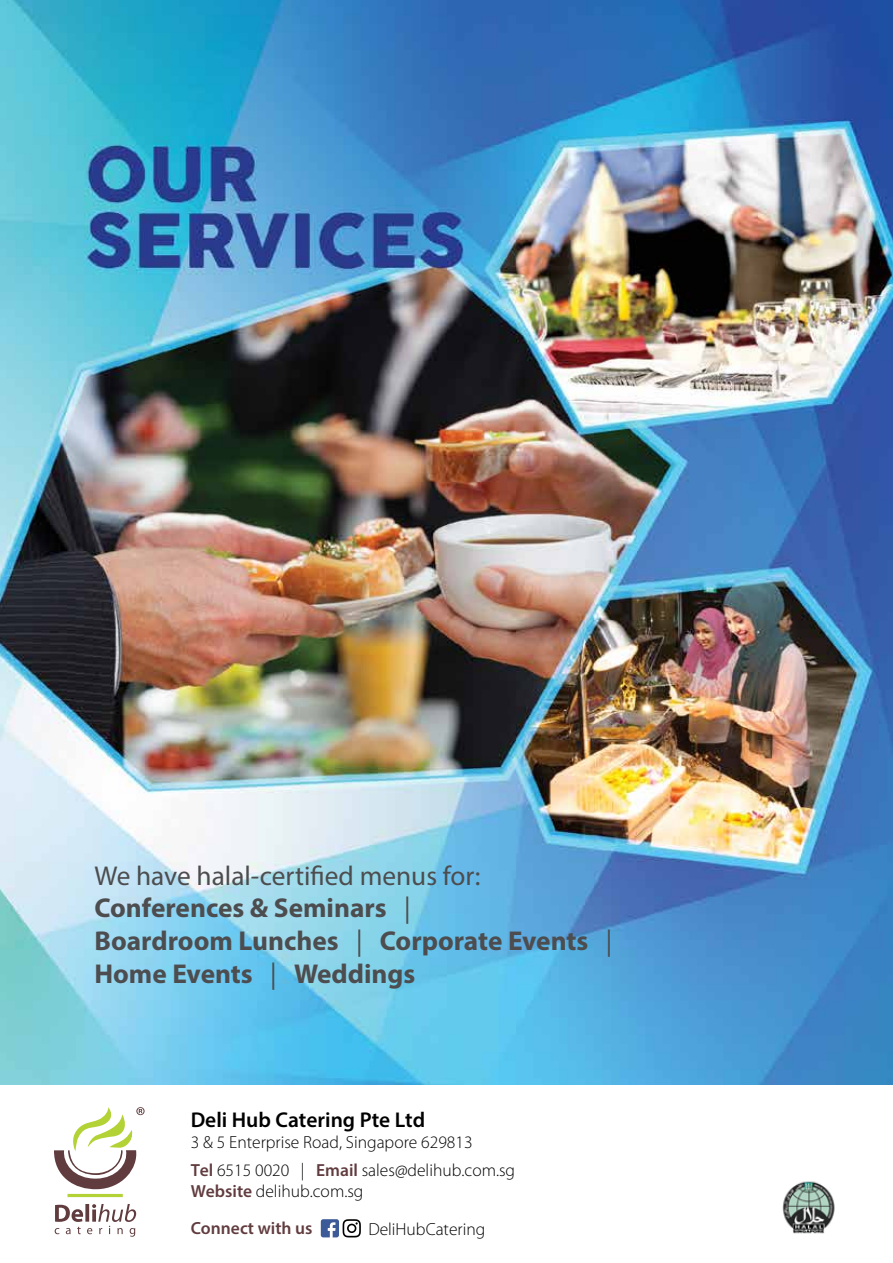
<style>
.page{position:relative;width:893px;height:1263px;background:#fff}
.page>*{position:absolute;margin:0;border:0;box-sizing:border-box;transform-origin:0 0}
.t1{font:700 27.3px/32.7px "Myriad Pro";color:#4d4d4f}
.t2{font:600 21.45px "Myriad Pro";color:#000}
.t3{font:300 17.55px/27.3px "Myriad Pro";color:#000}
.t4{font:600 17.55px/36.9px "Myriad Pro";color:#613c3f}
.s1{font-weight:400}
.s2{font-weight:600;color:#613c3f}
.s3{font-weight:300;color:#000}
</style>
<div class="page">
<img style="left:0;top:0;width:893px;height:1085px">
<svg style="left:55px;top:1204px;width:81px;height:33px"></svg>
<hr style="left:68px;top:1194px;width:55px;height:3px;background:#b3d235">
<svg style="left:54px;top:1107px;width:91px;height:83px"></svg>
<img style="left:782px;top:1181px;width:53px;height:53px">
<svg style="left:321px;top:1219px;width:40px;height:18px"></svg>
<p class="t1" style="left:94px;top:858px;width:519px"><span class="s1">We have halal-certified menus for:<br></span>Conferences &amp; Seminars <span class="s1">|<br></span>Boardroom Lunches <span class="s1">|</span> Corporate Events <span class="s1">|<br></span>Home Events <span class="s1">|</span> Weddings</p>
<p class="t2" style="left:191px;top:1106px;width:236px">Deli Hub Catering Pte Ltd</p>
<p class="t3" style="left:191px;top:1129px;width:326px">3 &amp; 5 Enterprise Road, Singapore 629813<br><span class="s2">Tel</span> 6515 0020 | <span class="s2">Email</span> sales@delihub.com.sg</p>
<p class="t4" style="left:191px;top:1172px;width:174px">Website <span class="s3">delihub.com.sg<br></span>Connect with us</p>
<p class="t3" style="left:368px;top:1215px;width:119px">DeliHubCatering</p>
</div>
